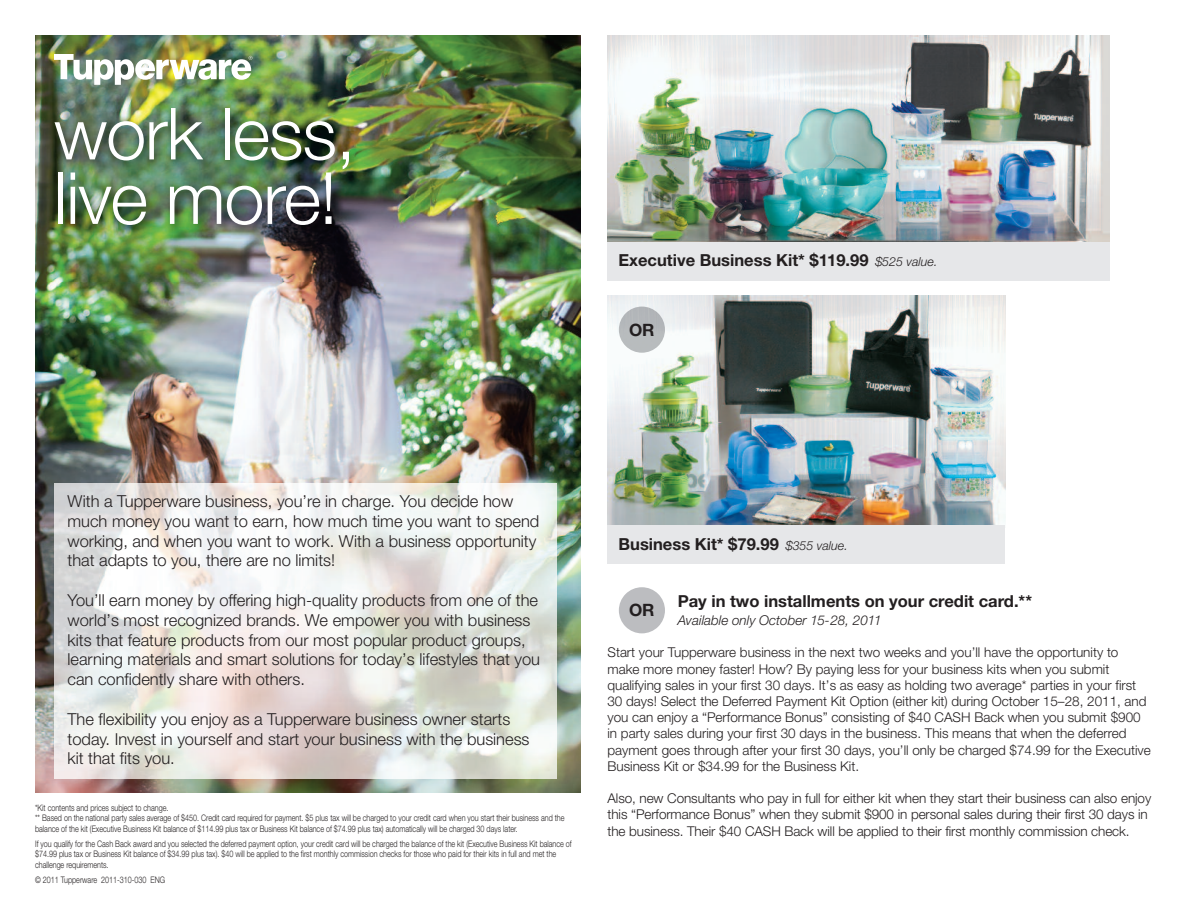
<style>
.page{position:relative;width:1188px;height:918px;background:#fff}
.page>*{position:absolute;margin:0;border:0;box-sizing:border-box;transform-origin:0 0}
.t1{font:300 72px/64.5px "Helvetica Neue";letter-spacing:-.015em;color:#fff}
.t2{font:700 17.1px "Helvetica Neue";color:#231f20}
.t3{font:700 16.65px "Helvetica Neue";color:#231f20}
.t4{font:300 16.5px/19.8px "Helvetica Neue";color:#231f20}
.t5{font:300 13.5px/16.2px "Helvetica Neue";color:#231f20}
.t6{font:italic 300 13.5px "Helvetica Neue";color:#231f20}
.t7{font:300 9px/10.5px "Helvetica Neue";color:#231f20;scale:.8 1}
.s1{font-weight:300;font-style:italic;font-size:12.45px}
</style>
<div class="page">
<img style="left:35px;top:35px;width:545px;height:757px">
<img style="left:35px;top:90px;width:394px;height:192px">
<img style="left:54px;top:54px;width:199px;height:31px">
<img style="left:54px;top:483px;width:502px;height:296px">
<img style="left:608px;top:35px;width:502px;height:207px">
<div style="left:608px;top:242px;width:502px;height:38px;background:#e6e7e9"></div>
<img style="left:608px;top:295px;width:397px;height:231px">
<div style="left:608px;top:526px;width:397px;height:38px;background:#e6e7e9"></div>
<img style="left:619px;top:307px;width:46px;height:46px">
<svg style="left:619px;top:587px;width:46px;height:46px"></svg>
<h1 class="t1" style="left:54px;top:108px;width:303px">work less, live more!</h1>
<p class="t3" style="left:618px;top:254px;width:321px">Executive Business Kit* $119.99 <span class="s1">$525 value.</span></p>
<p class="t2" style="left:629px;top:324px;width:27px">OR</p>
<p class="t4" style="left:68px;top:493px;width:473px">With a Tupperware business, you’re in charge. You decide how much money you want to earn, how much time you want to spend working, and when you want to work. With a business opportunity that adapts to you, there are no limits!</p>
<p class="t4" style="left:68px;top:592px;width:474px">You’ll earn money by offering high-quality products from one of the world’s most recognized brands. We empower you with business kits that feature products from our most popular product groups, learning materials and smart solutions for today’s lifestyles that you can confidently share with others.</p>
<p class="t4" style="left:68px;top:711px;width:464px">The flexibility you enjoy as a Tupperware business owner starts today. Invest in yourself and start your business with the business kit that fits you.</p>
<p class="t7" style="left:35px;top:803px;width:663px">*Kit contents and prices subject to change.<br>** Based on the national party sales average of $450. Credit card required for payment. $5 plus tax will be charged to your credit card when you start their business and the balance of the kit (Executive Business Kit balance of $114.99 plus tax or Business Kit balance of $74.99 plus tax) automatically will be charged 30 days later.</p>
<p class="t7" style="left:35px;top:839px;width:672px">If you qualify for the Cash Back award and you selected the deferred payment option, your credit card will be charged the balance of the kit (Executive Business Kit balance of $74.99 plus tax or Business Kit balance of $34.99 plus tax). $40 will be applied to the first monthly commission checks for those who paid for their kits in full and met the challenge requirements.</p>
<p class="t7" style="left:35px;top:876px;width:164px">© 2011 Tupperware 2011-310-030 ENG</p>
<p class="t3" style="left:619px;top:538px;width:231px">Business Kit* $79.99 <span class="s1">$355 value.</span></p>
<p class="t3" style="left:678px;top:595px;width:356px">Pay in two installments on your credit card.**</p>
<p class="t6" style="left:678px;top:615px;width:205px">Available only October 15-28, 2011</p>
<p class="t5" style="left:608px;top:646px;width:545px">Start your Tupperware business in the next two weeks and you’ll have the opportunity to make more money faster! How? By paying less for your business kits when you submit qualifying sales in your first 30 days. It’s as easy as holding two average* parties in your first 30 days! Select the Deferred Payment Kit Option (either kit) during October 15–28, 2011, and you can enjoy a “Performance Bonus” consisting of $40 CASH Back when you submit $900 in party sales during your first 30 days in the business. This means that when the deferred payment goes through after your first 30 days, you’ll only be charged $74.99 for the Executive Business Kit or $34.99 for the Business Kit.</p>
<p class="t5" style="left:608px;top:792px;width:545px">Also, new Consultants who pay in full for either kit when they start their business can also enjoy this “Performance Bonus” when they submit $900 in personal sales during their first 30 days in the business. Their $40 CASH Back will be applied to their first monthly commission check.</p>
<p class="t2" style="left:629px;top:604px;width:27px">OR</p>
</div>
